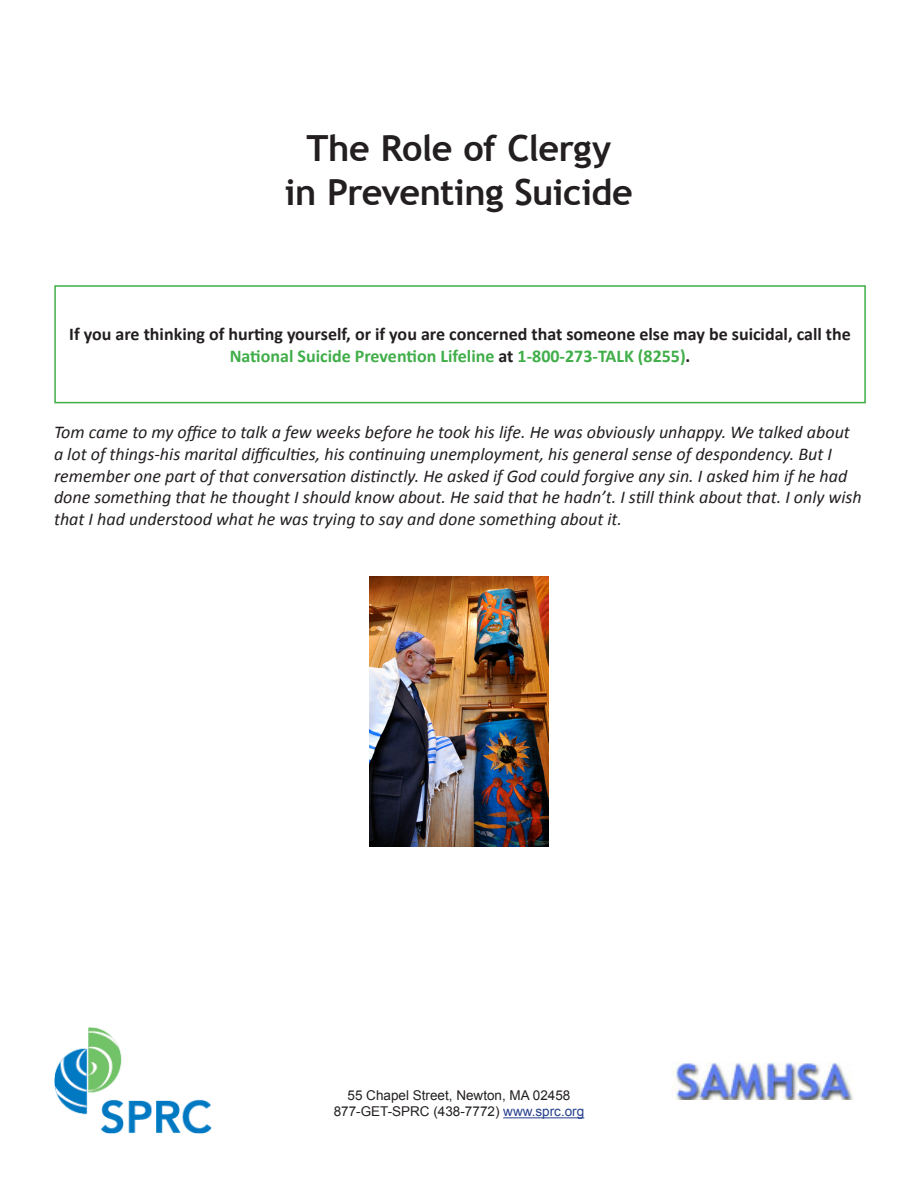
<style>
.page{position:relative;width:918px;height:1188px;background:#fff}
.page>*{position:absolute;margin:0;border:0;box-sizing:border-box;transform-origin:0 0}
.t1{font:700 36px "Trebuchet MS";letter-spacing:-.015em;color:#231f20}
.t2{font:italic 18px/21.6px "Calibri";color:#231f20}
.t3{font:700 18px/21.6px "Calibri";color:#231f20;text-align:center}
.t4{font:13.5px "Arial";color:#231f20}
.s1{color:#40ae49}
.s2{color:#253f8e}
</style>
<div class="page">
<div style="left:54px;top:285px;width:812px;height:118px;border:2px solid #40ae49"></div>
<hr style="left:503px;top:1117px;width:81px;height:1px;background:#253f8e">
<img style="left:673px;top:1062px;width:180px;height:38px">
<img style="left:369px;top:577px;width:180px;height:270px">
<img style="left:54px;top:1028px;width:157px;height:106px">
<p class="t1" style="left:306px;top:126px;width:306px">The Role of Clergy</p>
<p class="t1" style="left:285px;top:169px;width:349px">in Preventing Suicide</p>
<p class="t3" style="left:69px;top:323px;width:783px">If you are thinking of hurting yourself, or if you are concerned that someone else may be suicidal, call the<br><span class="s1">National Suicide Prevention Lifeline</span> at <span class="s1">1-800-273-TALK (8255)</span>.</p>
<p class="t2" style="left:54px;top:421px;width:809px">Tom came to my office to talk a few weeks before he took his life. He was obviously unhappy. We talked about a lot of things-his marital difficulties, his continuing unemployment, his general sense of despondency. But I remember one part of that conversation distinctly. He asked if God could forgive any sin. I asked him if he had done something that he thought I should know about. He said that he hadn’t. I still think about that. I only wish that I had understood what he was trying to say and done something about it.</p>
<p class="t4" style="left:348px;top:1087px;width:224px">55 Chapel Street, Newton, MA 02458</p>
<p class="t4" style="left:334px;top:1103px;width:252px">877-GET-SPRC (438-7772) <span class="s2">www.sprc.org</span></p>
</div>
